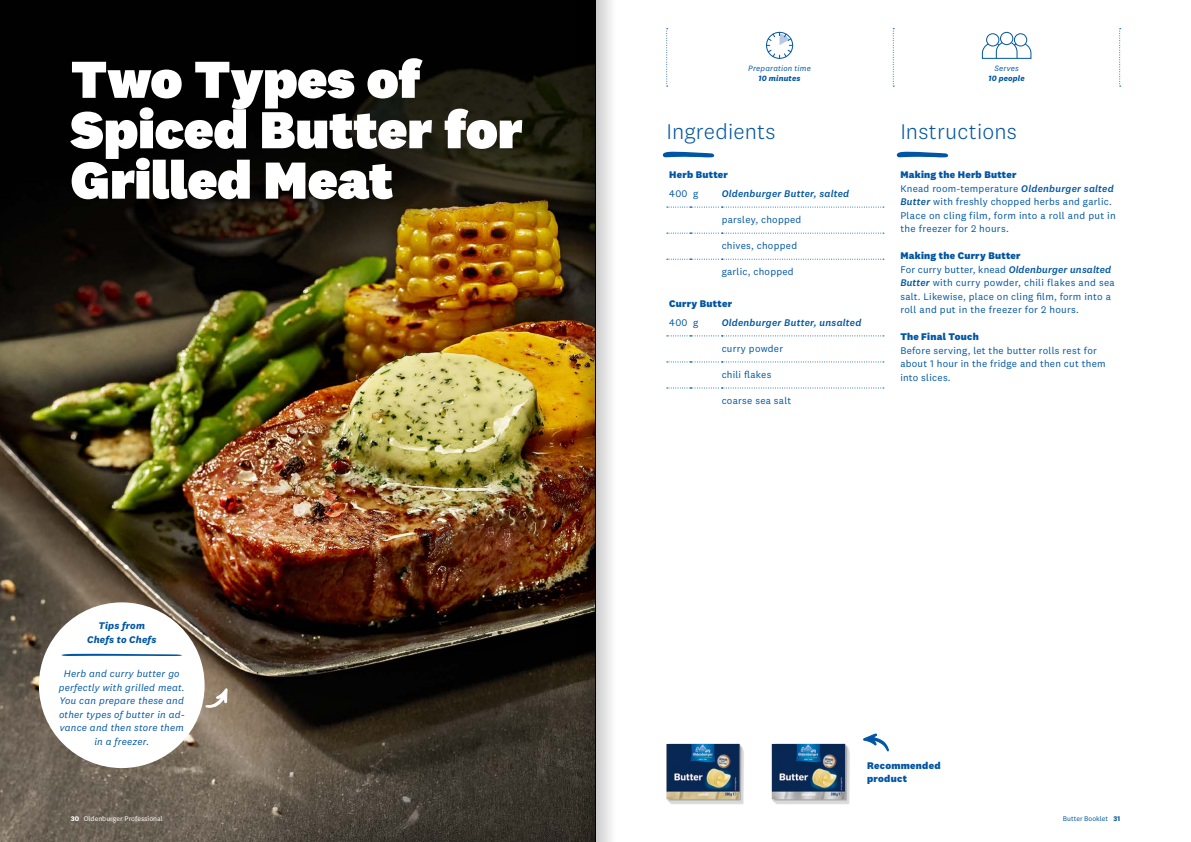
<style>
.page{position:relative;width:1191px;height:842px;background:#fff}
.page>*{position:absolute;margin:0;border:0;box-sizing:border-box;transform-origin:0 0}
.Head3_National_Black_54_58_5{font:900 54px/50.4px "National 2";letter-spacing:.005em;color:#fff}
.t1{font:300 22px "National 2";letter-spacing:.01em;color:#0056a4}
.Fließtext_National_Regular_10_13_5{font:10px/13.5px "National 2";letter-spacing:.025em;color:#0056a4}
.t2{font:italic 10px/13.5px "National 2";letter-spacing:.02em;color:#0056a4;text-align:center}
.Zutaten_National_Regular_9_13_5{font:10px "National 2";letter-spacing:.025em;color:#0056a4}
.Zwischenhead_National_Extrabold_10_13_5{font:800 10px/13.5px "National 2";letter-spacing:.025em;color:#0056a4}
.Zutaten_National_Regular_9_13_5-2{font:italic 500 10px "National 2";letter-spacing:.02em;color:#0056a4}
.Zutaten_National_Regular_9_13_5-3{font:800 10px "National 2";letter-spacing:.025em;color:#0056a4}
.t3{font:italic 700 10px/13.5px "National 2";letter-spacing:.02em;color:#0056a4;text-align:center}
.Fließtext_National_Regular_10_13_5-2{font:italic 8px "National 2";letter-spacing:.015em;color:#0056a4}
.Fließtext_National_Regular_10_13_5-3{font:italic 700 8px "National 2";letter-spacing:.025em;color:#0056a4}
.t4{font:7px "National 2";color:#fff}
.t5{font:7px "National 2";color:#0056a4}
.s1{font-weight:700}
.s2{font-weight:500;font-style:italic}
</style>
<div class="page">
<img style="left:0;top:0;width:574px;height:842px">
<div style="left:766px;top:32px;width:27px;height:27px;border:1px solid #0056a4;border-radius:50%"></div>
<svg style="left:766px;top:32px;width:26px;height:26px"></svg>
<div style="left:1000px;top:32px;width:13px;height:13px;border:1px solid #0056a4;border-radius:50%"></div>
<div style="left:1014px;top:33px;width:13px;height:14px;border:1px solid #0056a4;border-radius:50%"></div>
<div style="left:986px;top:33px;width:13px;height:14px;border:1px solid #0056a4;border-radius:50%"></div>
<svg style="left:981px;top:41px;width:51px;height:18px"></svg>
<svg style="left:666px;top:28px;width:2px;height:59px"></svg>
<svg style="left:893px;top:28px;width:1px;height:59px"></svg>
<svg style="left:1119px;top:28px;width:1px;height:59px"></svg>
<svg style="left:863px;top:734px;width:25px;height:17px"></svg>
<svg style="left:206px;top:689px;width:21px;height:19px"></svg>
<img style="left:666px;top:743px;width:78px;height:61px">
<img style="left:666px;top:744px;width:73px;height:55px">
<img style="left:772px;top:743px;width:78px;height:61px">
<img style="left:771px;top:744px;width:74px;height:55px">
<svg style="left:662px;top:151px;width:52px;height:7px"></svg>
<svg style="left:896px;top:151px;width:52px;height:7px"></svg>
<div style="left:39px;top:602px;width:166px;height:166px;background:#fff;border-radius:50%"></div>
<svg style="left:61px;top:654px;width:121px;height:2px"></svg>
<svg style="left:667px;top:259px;width:217px;height:1px"></svg>
<svg style="left:667px;top:362px;width:217px;height:1px"></svg>
<svg style="left:667px;top:207px;width:217px;height:1px"></svg>
<svg style="left:667px;top:233px;width:217px;height:1px"></svg>
<svg style="left:667px;top:335px;width:217px;height:1px"></svg>
<svg style="left:667px;top:388px;width:217px;height:1px"></svg>
<div style="left:574px;top:0;width:43px;height:842px;background:#000;opacity:.75"></div>
<hr style="left:595px;top:0;width:1px;height:842px;background:#000">
<p class="Head3_National_Black_54_58_5" style="left:71px;top:53px;width:453px">Two Types of<br>Spiced Butter for<br>Grilled Meat</p>
<p class="t3" style="left:87px;top:619px;width:71px">Tips from<br>Chefs to Chefs</p>
<p class="t2" style="left:59px;top:667px;width:128px">Herb and curry butter go perfectly with grilled meat.<br>You can prepare these and other types of butter in ad&shy;vance and then store them in a freezer.</p>
<p class="t4" style="left:71px;top:814px;width:93px"><span class="s1">30</span> Oldenburger Professional</p>
<p class="Fließtext_National_Regular_10_13_5-2" style="left:748px;top:64px;width:64px">Preparation time</p>
<p class="Fließtext_National_Regular_10_13_5-3" style="left:758px;top:73px;width:43px">10 minutes</p>
<p class="Fließtext_National_Regular_10_13_5-2" style="left:994px;top:64px;width:26px">Serves</p>
<p class="Fließtext_National_Regular_10_13_5-3" style="left:988px;top:73px;width:38px">10 people</p>
<h2 class="t1" style="left:666px;top:119px;width:111px">Ingredients</h2>
<h2 class="t1" style="left:900px;top:119px;width:118px">Instructions</h2>
<p class="Zwischenhead_National_Extrabold_10_13_5" style="left:900px;top:168px;width:118px">Making the Herb Butter</p>
<p class="Fließtext_National_Regular_10_13_5" style="left:900px;top:181px;width:217px">Knead room-temperature <span class="s2">Oldenburger salted Butter</span> with freshly chopped herbs and garlic.<br>Place on cling film, form into a roll and put in the freezer for 2 hours.</p>
<p class="Zwischenhead_National_Extrabold_10_13_5" style="left:900px;top:249px;width:122px">Making the Curry Butter</p>
<p class="Fließtext_National_Regular_10_13_5" style="left:900px;top:262px;width:216px">For curry butter, knead <span class="s2">Oldenburger unsalted Butter</span> with curry powder, chili flakes and sea salt. Likewise, place on cling film, form into a roll and put in the freezer for 2 hours.</p>
<p class="Zwischenhead_National_Extrabold_10_13_5" style="left:900px;top:330px;width:80px">The Final Touch</p>
<p class="Fließtext_National_Regular_10_13_5" style="left:900px;top:343px;width:207px">Before serving, let the butter rolls rest for about 1 hour in the fridge and then cut them into slices.</p>
<p class="Zutaten_National_Regular_9_13_5-3" style="left:669px;top:169px;width:60px">Herb Butter</p>
<p class="Zutaten_National_Regular_9_13_5" style="left:669px;top:188px;width:20px">400</p>
<p class="Zutaten_National_Regular_9_13_5" style="left:693px;top:188px;width:7px">g</p>
<p class="Zutaten_National_Regular_9_13_5-2" style="left:721px;top:188px;width:129px">Oldenburger Butter, salted</p>
<p class="Zutaten_National_Regular_9_13_5" style="left:721px;top:214px;width:81px">parsley, chopped</p>
<p class="Zutaten_National_Regular_9_13_5" style="left:721px;top:240px;width:77px">chives, chopped</p>
<p class="Zutaten_National_Regular_9_13_5" style="left:721px;top:266px;width:74px">garlic, chopped</p>
<p class="Zutaten_National_Regular_9_13_5-3" style="left:669px;top:297px;width:64px">Curry Butter</p>
<p class="Zutaten_National_Regular_9_13_5" style="left:669px;top:317px;width:20px">400</p>
<p class="Zutaten_National_Regular_9_13_5" style="left:693px;top:317px;width:7px">g</p>
<p class="Zutaten_National_Regular_9_13_5-2" style="left:721px;top:316px;width:141px">Oldenburger Butter, unsalted</p>
<p class="Zutaten_National_Regular_9_13_5" style="left:721px;top:343px;width:63px">curry powder</p>
<p class="Zutaten_National_Regular_9_13_5" style="left:721px;top:369px;width:51px">chili flakes</p>
<p class="Zutaten_National_Regular_9_13_5" style="left:721px;top:395px;width:71px">coarse sea salt</p>
<p class="Zwischenhead_National_Extrabold_10_13_5" style="left:867px;top:758px;width:75px">Recommended product</p>
<p class="t5" style="left:1062px;top:814px;width:59px">Butter Booklet <span class="s1">31</span></p>
</div>
